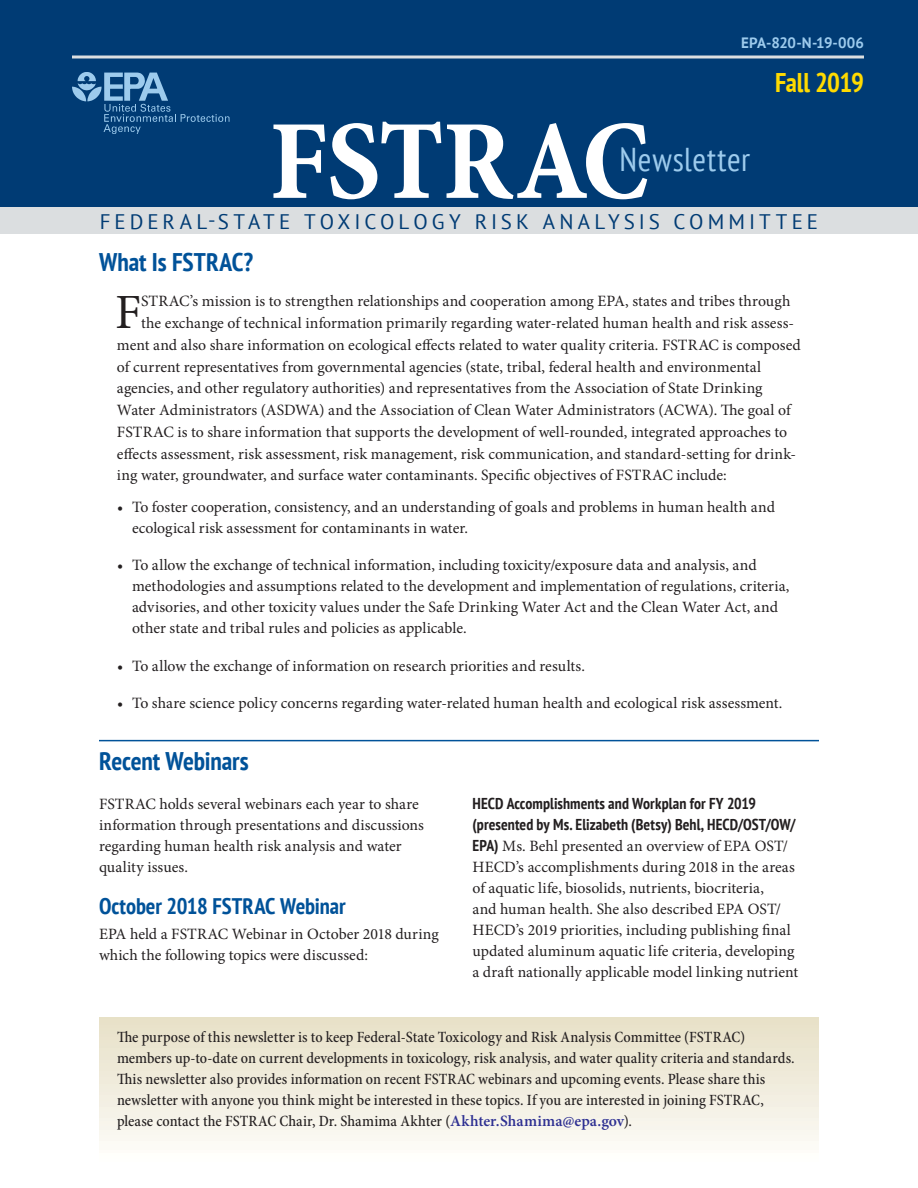
<style>
.page{position:relative;width:918px;height:1188px;background:#fff}
.page>*{position:absolute;margin:0;border:0;box-sizing:border-box;transform-origin:0 0}
.Newsletter_title{font:114px "Minion Pro Bold Cn Capt";letter-spacing:-.02em;color:#fff}
.introduction_text{font:49.2px "Minion Pro";color:#231f20}
.Newsletter_title-2{font:condensed 33px "PT Sans";letter-spacing:.02em;color:#9dcbed}
.issue_date{font:700 condensed 27px "PT Sans";letter-spacing:-.025em;color:#ffda00}
.Heading_1{font:700 condensed 25.5px "PT Sans";letter-spacing:-.005em;color:#005299}
.Heading_1-intro{font:700 condensed 25.5px "PT Sans";color:#005299}
.Heading_2{font:700 condensed 22.5px "PT Sans";letter-spacing:-.005em;color:#005299}
.subtitle{font:21px "PT Sans";letter-spacing:.19em;color:#003b74}
.body_text_with_bold{font:15.75px/21px "Minion Pro";color:#231f20}
.introduction_text-2{font:15.75px "Minion Pro";color:#231f20}
.box_text{font:500 condensed 15.75px/21px "Minion Pro";color:#231f20}
.body_text_less_space{font:15.75px/21px "Minion Pro";letter-spacing:.005em;color:#231f20}
.pub_no{font:700 15px "PT Sans";letter-spacing:-.02em;color:#9dcbed}
.s1{font-family:"PT Sans";font-weight:700;font-stretch:condensed}
.s2{font-weight:600;font-stretch:normal;color:#2e3092}
</style>
<div class="page">
<div style="left:0;top:0;width:918px;height:207px;background:#003b74"></div>
<div style="left:0;top:207px;width:918px;height:27px;background:#dbdee0"></div>
<hr style="left:72px;top:56px;width:792px;height:2px;background:#dbdee0">
<svg style="left:72px;top:72px;width:157px;height:62px"></svg>
<div style="left:99px;top:1017px;width:720px;height:163px;background:linear-gradient(to bottom,#e6dfc5,#fff)"></div>
<hr style="left:99px;top:740px;width:720px;height:1px;background:#005299">
<p class="pub_no" style="left:741px;top:33px;width:124px">EPA-820-N-19-006</p>
<p class="issue_date" style="left:775px;top:65px;width:90px">Fall 2019</p>
<h1 class="Newsletter_title" style="left:269px;top:93px;width:381px">FSTRAC</h1>
<h1 class="Newsletter_title-2" style="left:620px;top:138px;width:132px">Newsletter</h1>
<h2 class="subtitle" style="left:100px;top:208px;width:720px">FEDERAL-STATE TOXICOLOGY RISK ANALYSIS COMMITTEE</h2>
<h1 class="Heading_1-intro" style="left:99px;top:245px;width:156px">What Is FSTRAC?</h1>
<p class="introduction_text" style="left:115px;top:279px;width:28px">F</p>
<p class="introduction_text-2" style="left:141px;top:291px;width:651px">STRAC’s mission is to strengthen relationships and cooperation among EPA, states and tribes through</p>
<p class="introduction_text-2" style="left:141px;top:313px;width:655px">the exchange of technical information primarily regarding water-related human health and risk assess-</p>
<p class="introduction_text-2" style="left:117px;top:334px;width:685px">ment and also share information on ecological effects related to water quality criteria. FSTRAC is composed</p>
<p class="introduction_text-2" style="left:117px;top:356px;width:646px">of current representatives from governmental agencies (state, tribal, federal health and environmental</p>
<p class="introduction_text-2" style="left:117px;top:378px;width:647px">agencies, and other regulatory authorities) and representatives from the Association of State Drinking</p>
<p class="introduction_text-2" style="left:117px;top:400px;width:675px">Water Administrators (ASDWA) and the Association of Clean Water Administrators (ACWA). The goal of</p>
<p class="introduction_text-2" style="left:117px;top:421px;width:672px">FSTRAC is to share information that supports the development of well-rounded, integrated approaches to</p>
<p class="introduction_text-2" style="left:117px;top:443px;width:681px">effects assessment, risk assessment, risk management, risk communication, and standard-setting for drink-</p>
<p class="introduction_text-2" style="left:117px;top:465px;width:611px">ing water, groundwater, and surface water contaminants. Specific objectives of FSTRAC include:</p>
<p class="body_text_with_bold" style="left:132px;top:496px;width:645px;text-indent:-15px">• To foster cooperation, consistency, and an understanding of goals and problems in human health and ecological risk assessment for contaminants in water.</p>
<p class="body_text_with_bold" style="left:132px;top:555px;width:659px;text-indent:-15px">• To allow the exchange of technical information, including toxicity/exposure data and analysis, and methodologies and assumptions related to the development and implementation of regulations, criteria, advisories, and other toxicity values under the Safe Drinking Water Act and the Clean Water Act, and other state and tribal rules and policies as applicable.</p>
<p class="body_text_with_bold" style="left:117px;top:655px;width:470px">• To allow the exchange of information on research priorities and results.</p>
<p class="body_text_with_bold" style="left:117px;top:693px;width:667px">• To share science policy concerns regarding water-related human health and ecological risk assessment.</p>
<h1 class="Heading_1" style="left:99px;top:744px;width:151px">Recent Webinars</h1>
<p class="body_text_less_space" style="left:99px;top:793px;width:327px">FSTRAC holds several webinars each year to share information through presentations and discussions regarding human health risk analysis and water quality issues.</p>
<h2 class="Heading_2" style="left:99px;top:891px;width:248px">October 2018 FSTRAC Webinar</h2>
<p class="body_text_less_space" style="left:99px;top:924px;width:341px">EPA held a FSTRAC Webinar in October 2018 during which the following topics were discussed:</p>
<p class="body_text_with_bold" style="left:472px;top:793px;width:327px"><span class="s1">HECD Accomplishments and Workplan for FY 2019 (presented by Ms. Elizabeth (Betsy) Behl, HECD/OST/OW/ EPA)</span> Ms. Behl presented an overview of EPA OST/ HECD’s accomplishments during 2018 in the areas of aquatic life, biosolids, nutrients, biocriteria,<br>and human health. She also described EPA OST/ HECD’s 2019 priorities, including publishing final updated aluminum aquatic life criteria, developing a draft nationally applicable model linking nutrient</p>
<p class="box_text" style="left:117px;top:1027px;width:679px">The purpose of this newsletter is to keep Federal-State Toxicology and Risk Analysis Committee (FSTRAC) members up-to-date on current developments in toxicology, risk analysis, and water quality criteria and standards.<br>This newsletter also provides information on recent FSTRAC webinars and upcoming events. Please share this newsletter with anyone you think might be interested in these topics. If you are interested in joining FSTRAC, please contact the FSTRAC Chair, Dr. Shamima Akhter (<span class="s2">Akhter.Shamima@epa.gov</span>).</p>
</div>
